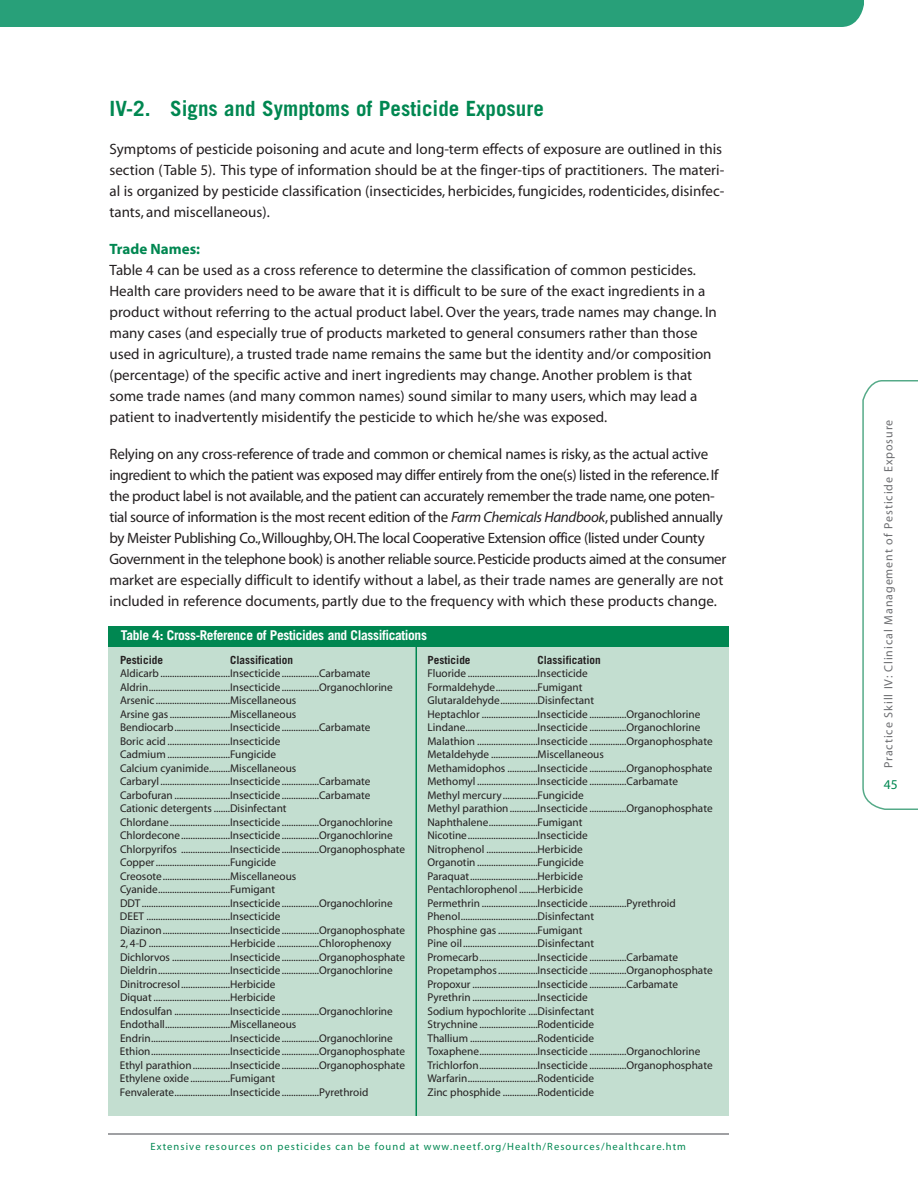
<style>
.page{position:relative;width:918px;height:1188px;background:#fff}
.page>*{position:absolute;margin:0;border:0;box-sizing:border-box;transform-origin:0 0}
.t1{font:700 21px "Trade Gothic";color:#008751}
.t2{font:15px/21px "Myriad MM.400.600";color:#231f20}
.t3{font:15px/21px "Myriad MM.400.600";letter-spacing:-.025em;color:#231f20}
.t4{font:15px "Myriad MM.705.600";color:#008751}
.t5{font:700 13.5px "Trade Gothic";letter-spacing:-.03em;color:#fff}
.t6{font:13.5px "Myriad MM.400.600";color:#008751}
.t7{font:12px "Myriad MM.400.600";letter-spacing:.075em;color:#6c6d70}
.t8{font:11.25px/13.5px "Myriad MM.400.600";color:#231f20}
.t9{font:700 11.25px "Trade Gothic";color:#231f20}
.t10{font:10.5px "Myriad MM.400.600";letter-spacing:.1em;color:#008751}
.s1{font-family:"Myriad MM It.400.600"}
</style>
<div class="page">
<svg style="left:862px;top:380px;width:56px;height:430px"></svg>
<hr style="left:108px;top:1133px;width:621px;height:2px;background:#808285">
<div style="left:0;top:0;width:864px;height:27px;background:#28a079"></div>
<div style="left:108px;top:644px;width:621px;height:472px;background:#c3ded0"></div>
<div style="left:108px;top:626px;width:621px;height:20px;background:#008751"></div>
<hr style="left:416px;top:645px;width:1px;height:471px;background:#008751">
<h1 class="t1" style="left:110px;top:101px;width:436px">IV-2. Signs and Symptoms of Pesticide Exposure</h1>
<p class="t2" style="left:110px;top:139px;width:616px">Symptoms of pesticide poisoning and acute and long-term effects of exposure are outlined in this section (Table 5). This type of information should be at the finger-tips of practitioners. The materi&shy;al is organized by pesticide classification (insecticides, herbicides, fungicides, rodenticides, disinfec&shy;tants, and miscellaneous).</p>
<h2 class="t4" style="left:110px;top:243px;width:92px">Trade Names:</h2>
<p class="t2" style="left:110px;top:261px;width:609px">Table 4 can be used as a cross reference to determine the classification of common pesticides.<br>Health care providers need to be aware that it is difficult to be sure of the exact ingredients in a product without referring to the actual product label. Over the years, trade names may change. In many cases (and especially true of products marketed to general consumers rather than those used in agriculture), a trusted trade name remains the same but the identity and/or composition (percentage) of the specific active and inert ingredients may change. Another problem is that some trade names (and many common names) sound similar to many users, which may lead a patient to inadvertently misidentify the pesticide to which he/she was exposed.</p>
<p class="t3" style="left:110px;top:445px;width:618px">Relying on any cross-reference of trade and common or chemical names is risky, as the actual active ingredient to which the patient was exposed may differ entirely from the one(s) listed in the reference. If the product label is not available, and the patient can accurately remember the trade name, one poten&shy;tial source of information is the most recent edition of the <span class="s1">Farm Chemicals Handbook</span>, published annually by Meister Publishing Co.,Willoughby, OH.The local Cooperative Extension office (listed under County Government in the telephone book) is another reliable source. Pesticide products aimed at the consumer market are especially difficult to identify without a label, as their trade names are generally are not included in reference documents, partly due to the frequency with which these products change.</p>
<p class="t5" style="left:121px;top:630px;width:308px">Table 4: Cross-Reference of Pesticides and Classifications</p>
<p class="t9" style="left:120px;top:655px;width:45px">Pesticide</p>
<p class="t9" style="left:230px;top:655px;width:65px">Classification</p>
<p class="t8" style="left:120px;top:668px;width:287px">Aldicarb ..............................Insecticide ................Carbamate Aldrin...................................Insecticide ................Organochlorine Arsenic................................Miscellaneous<br>Arsine gas..........................Miscellaneous Bendiocarb........................Insecticide ................Carbamate<br>Boric acid ...........................Insecticide<br>Cadmium ...........................Fungicide<br>Calcium cyanimide.........Miscellaneous Carbaryl..............................Insecticide ................Carbamate Carbofuran ........................Insecticide ................Carbamate Cationic detergents .......Disinfectant Chlordane..........................Insecticide ................Organochlorine Chlordecone.....................Insecticide ................Organochlorine Chlorpyrifos .....................Insecticide ................Organophosphate Copper................................Fungicide Creosote.............................Miscellaneous Cyanide...............................Fumigant DDT......................................Insecticide ................Organochlorine DEET ....................................Insecticide Diazinon.............................Insecticide ................Organophosphate 2, 4-D ...................................Herbicide ..................Chlorophenoxy Dichlorvos .........................Insecticide ................Organophosphate Dieldrin...............................Insecticide ................Organochlorine Dinitrocresol.....................Herbicide<br>Diquat .................................Herbicide<br>Endosulfan ........................Insecticide ................Organochlorine Endothall............................Miscellaneous Endrin..................................Insecticide ................Organochlorine Ethion..................................Insecticide ................Organophosphate Ethyl parathion ................Insecticide ................Organophosphate Ethylene oxide .................Fumigant Fenvalerate........................Insecticide ................Pyrethroid</p>
<p class="t9" style="left:428px;top:655px;width:45px">Pesticide</p>
<p class="t9" style="left:538px;top:655px;width:65px">Classification</p>
<p class="t8" style="left:427px;top:668px;width:287px">Fluoride ..............................Insecticide Formaldehyde..................Fumigant Glutaraldehyde................Disinfectant<br>Heptachlor ........................Insecticide ................Organochlorine Lindane...............................Insecticide ................Organochlorine Malathion ..........................Insecticide ................Organophosphate Metaldehyde ....................Miscellaneous<br>Methamidophos .............Insecticide ................Organophosphate Methomyl ..........................Insecticide ................Carbamate Methyl mercury...............Fungicide<br>Methyl parathion ............Insecticide ................Organophosphate Naphthalene.....................Fumigant Nicotine..............................Insecticide<br>Nitrophenol ......................Herbicide<br>Organotin ..........................Fungicide Paraquat.............................Herbicide<br>Pentachlorophenol ........Herbicide<br>Permethrin ........................Insecticide ................Pyrethroid Phenol.................................Disinfectant<br>Phosphine gas .................Fumigant<br>Pine oil................................Disinfectant Promecarb.........................Insecticide ................Carbamate Propetamphos.................Insecticide ................Organophosphate Propoxur ............................Insecticide ................Carbamate Pyrethrin ............................Insecticide<br>Sodium hypochlorite ....Disinfectant<br>Strychnine .........................Rodenticide<br>Thallium .............................Rodenticide Toxaphene.........................Insecticide ................Organochlorine Trichlorfon.........................Insecticide ................Organophosphate Warfarin..............................Rodenticide<br>Zinc phosphide ...............Rodenticide</p>
<p class="t10" style="left:151px;top:1142px;width:537px">Extensive resources on pesticides can be found at www.neetf.org/Health/Resources/healthcare.htm</p>
<p class="t7" style="left:884px;top:768px;width:350px;rotate:-90deg">Practice Skill IV: Clinical Management of Pesticide Exposure</p>
<p class="t6" style="left:884px;top:780px;width:15px">45</p>
</div>
